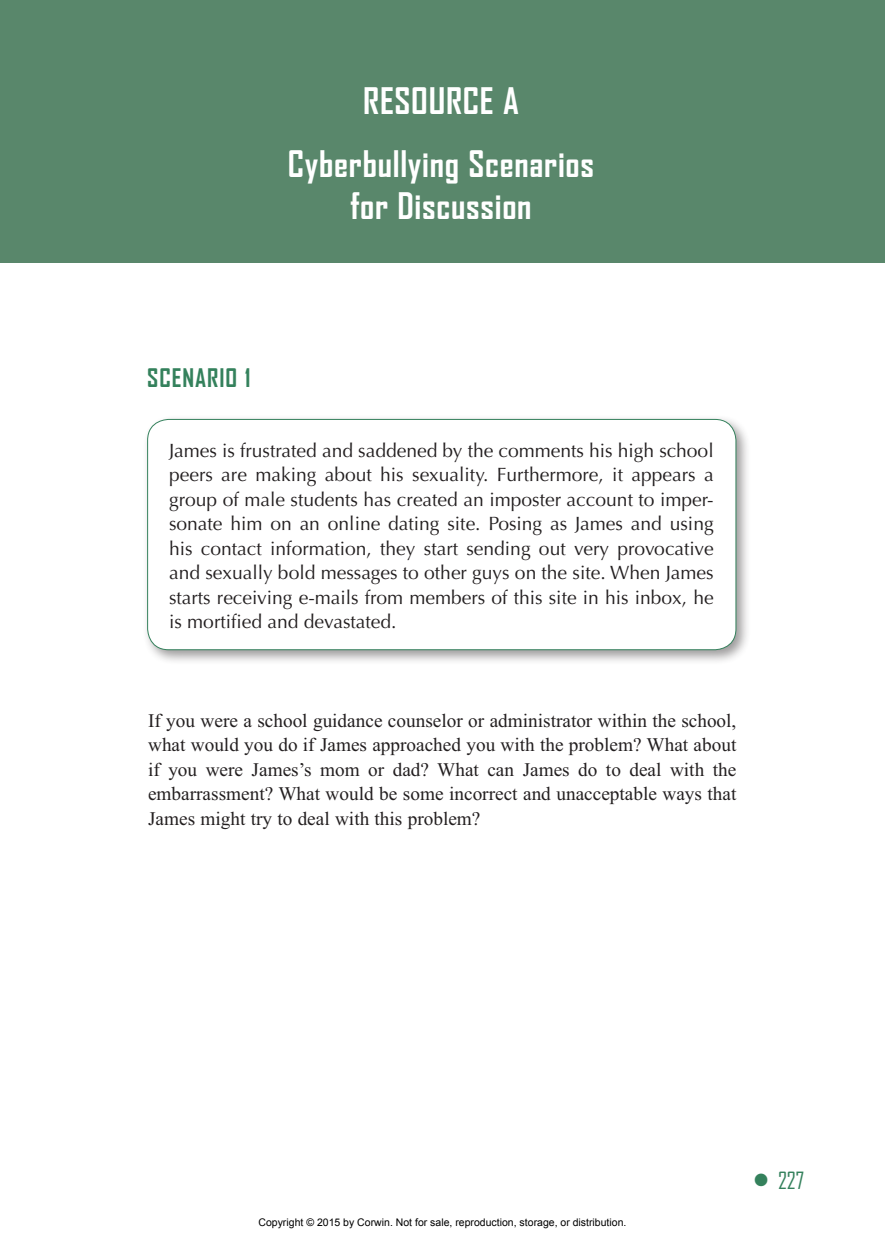
<style>
.page{position:relative;width:885px;height:1260px;background:#fff}
.page>*{position:absolute;margin:0;border:0;box-sizing:border-box;transform-origin:0 0}
.CN{font:700 35px/42px "Agency FB";letter-spacing:.02em;color:#fff;text-align:center}
.t1{font:700 24.5px "Agency FB";letter-spacing:.04em;color:#34815c}
.Page_Number_Right{font:22.75px "Agency FB";color:#34815c}
.BX5_BTEXT{font:19.25px/24.5px "Optima LT Std";color:#231f20;text-align:justify}
.FL{font:19.25px/24.5px "Times New Roman";color:#231f20;text-align:justify}
.t2{font:10.5px "Arial";color:#000}
</style>
<div class="page">
<div style="left:0;top:0;width:884px;height:263px;background:#59876b"></div>
<div style="left:143px;top:414px;width:608px;height:251px;background:#231f20;opacity:.45"></div>
<div style="left:148px;top:419px;width:588px;height:231px;background:#fff;border-radius:21px"></div>
<div style="left:147px;top:419px;width:589px;height:231px;border:1px solid #34815c;border-radius:21px"></div>
<p class="CN" style="left:363px;top:79px;width:157px">RESOURCE A</p>
<p class="CN" style="left:288px;top:142px;width:308px">Cyberbullying Scenarios for Discussion</p>
<h1 class="t1" style="left:147px;top:362px;width:105px">SCENARIO 1</h1>
<p class="BX5_BTEXT" style="left:169px;top:438px;width:546px">James is frustrated and saddened by the comments his high school peers are making about his sexuality. Furthermore, it appears a group of male students has created an imposter account to imper&shy;sonate him on an online dating site. Posing as James and using his contact information, they start sending out very provocative and sexually bold messages to other guys on the site. When James starts receiving e-mails from members of this site in his inbox, he is mortified and devastated.</p>
<p class="FL" style="left:148px;top:708px;width:590px">If you were a school guidance counselor or administrator within the school, what would you do if James approached you with the problem? What about if you were James’s mom or dad? What can James do to deal with the embarrassment? What would be some incorrect and unacceptable ways that James might try to deal with this problem?</p>
<p class="t2" style="left:258px;top:1215px;width:369px">Copyright © 2015 by Corwin. Not for sale, reproduction, storage, or distribution.</p>
<p class="Page_Number_Right" style="left:753px;top:1167px;width:52px">• 227</p>
</div>
